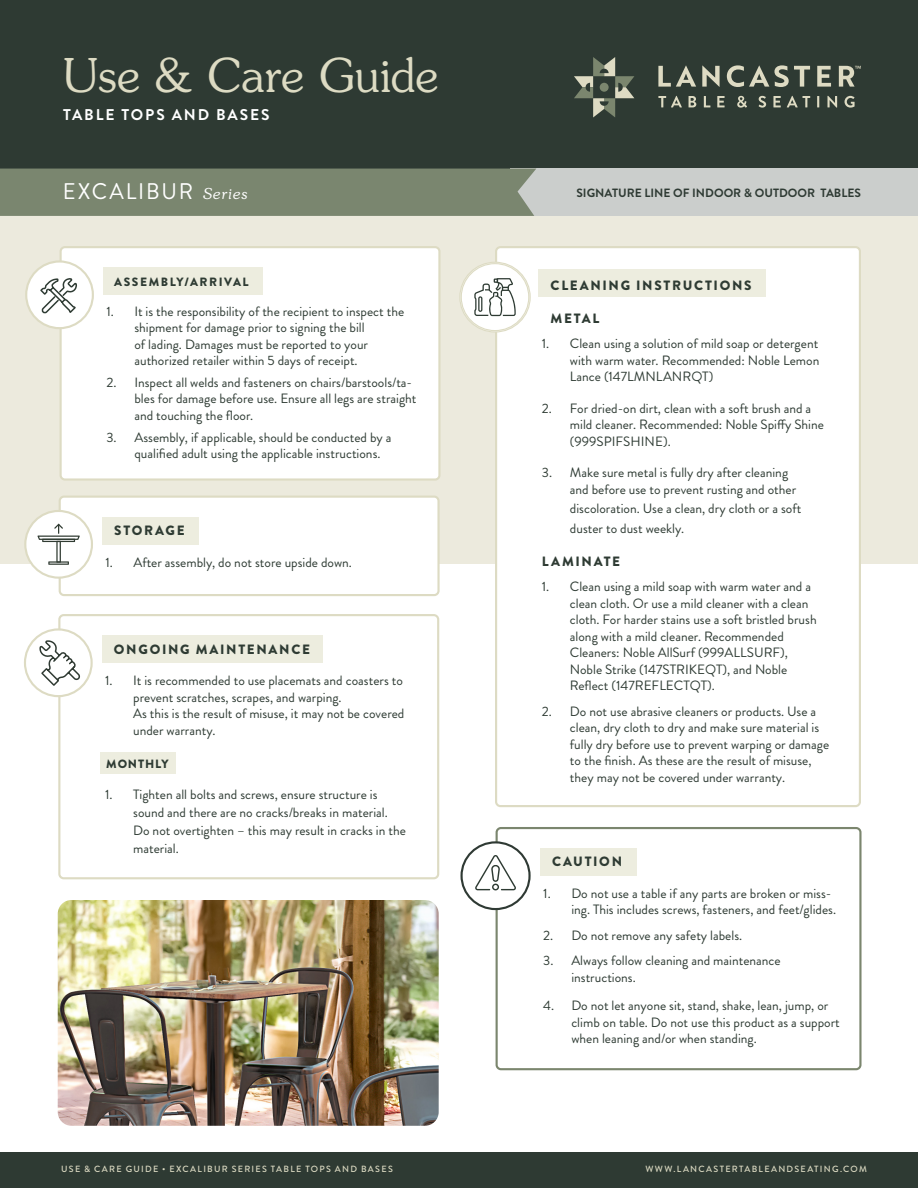
<style>
.page{position:relative;width:918px;height:1188px;background:#fff}
.page>*{position:absolute;margin:0;border:0;box-sizing:border-box;transform-origin:0 0}
.t1{font:300 46.5px "Souvenir";letter-spacing:.005em;color:#dddbc3}
.t2{font:22.65px "Brandon Grotesque";letter-spacing:.085em;color:#fff;scale:.96 1}
.t3{font:700 15.6px "Brandon Grotesque";letter-spacing:.12em;color:#fff}
.t4{font:13.5px/16.5px "Brandon Grotesque";color:#2e3b33}
.t5{font:900 13.5px "Brandon Grotesque";letter-spacing:.125em;color:#2e3b33}
.t6{font:700 12px "Brandon Grotesque";color:#2f3b34}
.t7{font:900 12px "Brandon Grotesque";letter-spacing:.13em;color:#2e3b33}
.t8{font:900 12px "Brandon Grotesque";letter-spacing:.07em;color:#2e3b33}
.t9{font:500 9px "Brandon Grotesque";letter-spacing:.14em;color:#dddbc3}
.s1{font-family:"Souvenir";font-weight:300;font-style:italic;font-size:15px}
</style>
<div class="page">
<div style="left:0;top:172px;width:918px;height:392px;background:#eceadd"></div>
<div style="left:61px;top:247px;width:378px;height:233px;background:#fff;border-radius:4px"></div>
<div style="left:60px;top:246px;width:381px;height:235px;border:2px solid #dddbc3;border-radius:4px"></div>
<div style="left:103px;top:268px;width:159px;height:27px;background:#ededdf"></div>
<div style="left:26px;top:261px;width:67px;height:67px;background:#fff;border-radius:50%"></div>
<div style="left:25px;top:260px;width:69px;height:69px;border:2px solid #dddbc3;border-radius:50%"></div>
<svg style="left:40px;top:278px;width:37px;height:36px"></svg>
<div style="left:60px;top:497px;width:379px;height:98px;background:#fff;border-radius:4px"></div>
<div style="left:59px;top:496px;width:381px;height:100px;border:2px solid #dddbc3;border-radius:4px"></div>
<div style="left:102px;top:517px;width:97px;height:27px;background:#ededdf"></div>
<div style="left:25px;top:511px;width:67px;height:67px;background:#fff;border-radius:50%"></div>
<div style="left:24px;top:510px;width:69px;height:69px;border:2px solid #dddbc3;border-radius:50%"></div>
<svg style="left:48px;top:561px;width:21px;height:4px"></svg>
<svg style="left:37px;top:524px;width:43px;height:40px"></svg>
<div style="left:58px;top:614px;width:381px;height:265px;border:2px solid #dddbc3;border-radius:4px"></div>
<div style="left:101px;top:753px;width:75px;height:21px;background:#ededdf"></div>
<div style="left:102px;top:636px;width:220px;height:27px;background:#ededdf"></div>
<svg style="left:25px;top:629px;width:67px;height:67px"></svg>
<div style="left:24px;top:628px;width:69px;height:69px;border:2px solid #dddbc3;border-radius:50%"></div>
<svg style="left:38px;top:639px;width:44px;height:48px"></svg>
<div style="left:496px;top:247px;width:364px;height:559px;background:#fff;border-radius:4px"></div>
<div style="left:495px;top:246px;width:366px;height:561px;border:2px solid #dddbc3;border-radius:4px"></div>
<div style="left:539px;top:270px;width:227px;height:27px;background:#ededdf"></div>
<svg style="left:459px;top:261px;width:72px;height:72px"></svg>
<div style="left:0;top:1152px;width:918px;height:36px;background:#2e3a33"></div>
<div style="left:0;top:0;width:918px;height:169px;background:#2e3a33"></div>
<div style="left:496px;top:827px;width:366px;height:243px;border:2px solid #7b866e;border-radius:4px"></div>
<div style="left:540px;top:848px;width:97px;height:28px;background:#ededdf"></div>
<div style="left:462px;top:842px;width:68px;height:67px;background:#fff;border-radius:50%"></div>
<div style="left:461px;top:841px;width:70px;height:69px;border:2px solid #2f3a34;border-radius:50%"></div>
<svg style="left:475px;top:855px;width:41px;height:35px"></svg>
<div style="left:511px;top:169px;width:407px;height:47px;background:#cbcecc"></div>
<div style="left:0;top:169px;width:536px;height:47px;background:#7a866f"></div>
<svg style="left:658px;top:66px;width:38px;height:21px"></svg>
<svg style="left:702px;top:65px;width:18px;height:22px"></svg>
<svg style="left:727px;top:65px;width:83px;height:22px;background:#6b7265"></svg>
<svg style="left:817px;top:66px;width:14px;height:21px"></svg>
<svg style="left:658px;top:96px;width:24px;height:11px"></svg>
<svg style="left:689px;top:96px;width:7px;height:11px"></svg>
<svg style="left:704px;top:96px;width:6px;height:11px"></svg>
<svg style="left:717px;top:96px;width:8px;height:11px"></svg>
<svg style="left:737px;top:96px;width:10px;height:12px"></svg>
<svg style="left:759px;top:96px;width:7px;height:12px"></svg>
<svg style="left:773px;top:96px;width:8px;height:11px"></svg>
<svg style="left:787px;top:96px;width:23px;height:11px"></svg>
<svg style="left:817px;top:96px;width:2px;height:11px"></svg>
<svg style="left:827px;top:96px;width:10px;height:12px"></svg>
<svg style="left:845px;top:96px;width:10px;height:12px"></svg>
<svg style="left:839px;top:66px;width:22px;height:21px"></svg>
<svg style="left:574px;top:57px;width:60px;height:60px;background:#596255"></svg>
<img style="left:58px;top:900px;width:381px;height:226px">
<p class="t1" style="left:63px;top:47px;width:377px">Use &amp; Care Guide</p>
<p class="t3" style="left:63px;top:103px;width:208px">TABLE TOPS AND BASES</p>
<p class="t2" style="left:63px;top:176px;width:194px">EXCALIBUR <span class="s1">Series</span></p>
<p class="t6" style="left:576px;top:185px;width:286px">SIGNATURE LINE OF INDOOR &amp; OUTDOOR TABLES</p>
<p class="t7" style="left:114px;top:273px;width:136px">ASSEMBLY/ARRIVAL</p>
<p class="t4" style="left:134px;top:303px;width:271px;text-indent:-28px">1. It is the responsibility of the recipient to inspect the shipment for damage prior to signing the bill<br>of lading. Damages must be reported to your authorized retailer within 5 days of receipt.</p>
<p class="t4" style="left:134px;top:374px;width:284px;text-indent:-28px">2. Inspect all welds and fasteners on chairs/barstools/ta&shy;bles for damage before use. Ensure all legs are straight and touching the floor.</p>
<p class="t4" style="left:134px;top:429px;width:259px;text-indent:-28px">3. Assembly, if applicable, should be conducted by a qualified adult using the applicable instructions.</p>
<p class="t5" style="left:114px;top:521px;width:72px">STORAGE</p>
<p class="t4" style="left:105px;top:554px;width:248px">1. After assembly, do not store upside down.</p>
<p class="t5" style="left:114px;top:639px;width:198px">ONGOING MAINTENANCE</p>
<p class="t4" style="left:133px;top:672px;width:273px;text-indent:-28px">1. It is recommended to use placemats and coasters to prevent scratches, scrapes, and warping.<br>As this is the result of misuse, it may not be covered under warranty.</p>
<p class="t8" style="left:106px;top:755px;width:64px">MONTHLY</p>
<p class="t4" style="left:133px;top:786px;width:274px;line-height:18px;text-indent:-28px">1. Tighten all bolts and screws, ensure structure is sound and there are no cracks/breaks in material.<br>Do not overtighten – this may result in cracks in the material.</p>
<p class="t5" style="left:551px;top:276px;width:203px">CLEANING INSTRUCTIONS</p>
<p class="t5" style="left:551px;top:309px;width:50px">METAL</p>
<p class="t4" style="left:570px;top:336px;width:251px;text-align:justify;text-indent:-28px">1. Clean using a solution of mild soap or detergent with warm water. Recommended: Noble Lemon Lance (147LMNLANRQT)</p>
<p class="t4" style="left:570px;top:400px;width:255px;text-indent:-28px">2. For dried-on dirt, clean with a soft brush and a mild cleaner. Recommended: Noble Spiffy Shine (999SPIFSHINE).</p>
<p class="t4" style="left:570px;top:465px;width:228px;text-indent:-28px">3. Make sure metal is fully dry after cleaning and before use to prevent rusting and other</p>
<p class="t4" style="left:570px;top:499px;width:233px;line-height:19.5px">discoloration. Use a clean, dry cloth or a soft duster to dust weekly.</p>
<p class="t5" style="left:542px;top:552px;width:80px">LAMINATE</p>
<p class="t4" style="left:570px;top:579px;width:248px;text-indent:-28px">1. Clean using a mild soap with warm water and a clean cloth. Or use a mild cleaner with a clean cloth. For harder stains use a soft bristled brush along with a mild cleaner. Recommended Cleaners: Noble AllSurf (999ALLSURF), Noble Strike (147STRIKEQT), and Noble Reflect (147REFLECTQT).</p>
<p class="t4" style="left:570px;top:703px;width:261px;text-indent:-28px">2. Do not use abrasive cleaners or products. Use a clean, dry cloth to dry and make sure material is fully dry before use to prevent warping or damage to the finish. As these are the result of misuse, they may not be covered under warranty.</p>
<p class="t5" style="left:552px;top:852px;width:72px">CAUTION</p>
<p class="t4" style="left:571px;top:885px;width:266px;text-indent:-28px">1. Do not use a table if any parts are broken or miss&shy;ing. This includes screws, fasteners, and feet/glides.</p>
<p class="t4" style="left:543px;top:927px;width:200px">2. Do not remove any safety labels.</p>
<p class="t4" style="left:571px;top:953px;width:211px;text-indent:-28px">3. Always follow cleaning and maintenance instructions.</p>
<p class="t4" style="left:571px;top:998px;width:270px;text-indent:-28px">4. Do not let anyone sit, stand, shake, lean, jump, or climb on table. Do not use this product as a support when leaning and/or when standing.</p>
<p class="t9" style="left:61px;top:1162px;width:333px">USE &amp; CARE GUIDE • EXCALIBUR SERIES TABLE TOPS AND BASES</p>
<p class="t9" style="left:645px;top:1162px;width:223px">WWW.LANCASTERTABLEANDSEATING.COM</p>
</div>
